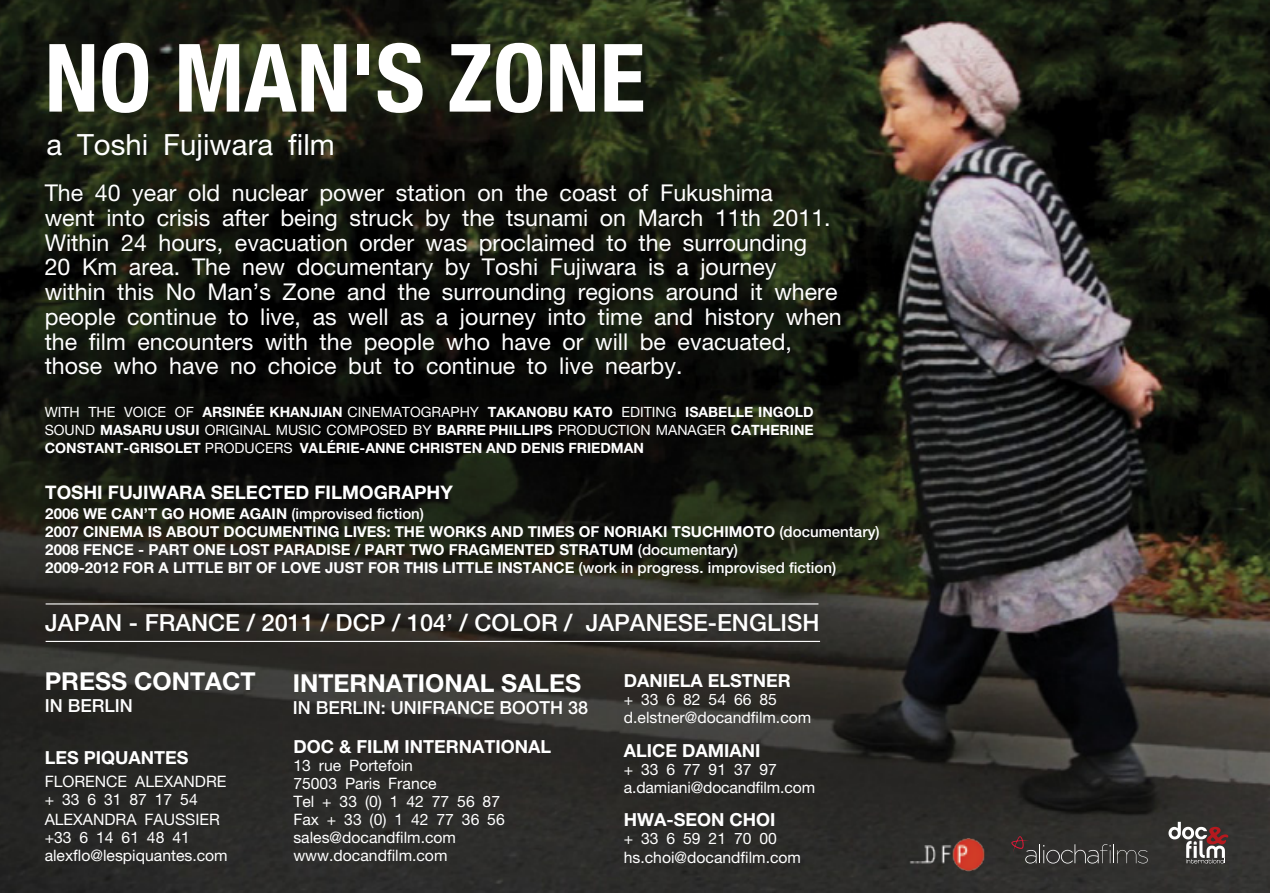
<style>
.page{position:relative;width:1270px;height:893px;background:#fff}
.page>*{position:absolute;margin:0;border:0;box-sizing:border-box;transform-origin:0 0}
.t1{font:700 condensed 94.5px "Helvetica Neue";color:#fff}
.t2{font:29.25px "Helvetica Neue";letter-spacing:.005em;color:#fff}
.t3{font:700 24.75px "Helvetica Neue";color:#fff}
.t4{font:500 23.62px "Helvetica Neue";color:#fff}
.t5{font:23.18px/24.8px "Helvetica Neue";color:#fff}
.t6{font:700 18.68px "Helvetica Neue";color:#fff}
.t7{font:700 18px "Helvetica Neue";color:#fff}
.t8{font:500 18px "Helvetica Neue";color:#fff}
.t9{font:15.75px/18px "Helvetica Neue";color:#fff}
.t10{font:700 15.08px/18px "Helvetica Neue";color:#fff}
.t11{font:700 14.17px/18px "Helvetica Neue";color:#fff;text-align:justify}
.t12{font:14.17px "Helvetica Neue";color:#fff}
.s1{font-weight:700}
.s2{font-weight:400}
.s3{font-weight:500}
</style>
<div class="page">
<img style="left:0;top:0;width:1269px;height:893px">
<img style="left:900px;top:833px;width:94px;height:42px">
<svg style="left:1011px;top:836px;width:136px;height:27px;background:#413e3c"></svg>
<svg style="left:1168px;top:822px;width:60px;height:41px"></svg>
<hr style="left:46px;top:603px;width:772px;height:1px;background:#fff">
<hr style="left:46px;top:641px;width:774px;height:1px;background:#fff">
<h1 class="t1" style="left:45px;top:21px;width:602px">NO MAN'S ZONE</h1>
<p class="t2" style="left:47px;top:127px;width:290px">a Toshi Fujiwara film</p>
<p class="t5" style="left:45px;top:180px;width:798px">The 40 year old nuclear power station on the coast of Fukushima<br>went into crisis after being struck by the tsunami on March 11th 2011.<br>Within 24 hours, evacuation order was proclaimed to the surrounding<br>20 Km area. The new documentary by Toshi Fujiwara is a journey within this No Man’s Zone and the surrounding regions around it where people continue to live, as well as a journey into time and history when the film encounters with the people who have or will be evacuated, those who have no choice but to continue to live nearby.</p>
<p class="t12" style="left:45px;top:403px;width:347px">with the voice of <span class="s1">ARSINÉE KHANJIAN</span> cinemat</p>
<p class="t11" style="left:45px;top:403px;width:770px;text-indent:365px"><span class="s2">ography</span> TAKANOBU KATO <span class="s2">editing</span> ISABELLE INGOLD <span class="s2">sound</span> MASARU USUI <span class="s2">original m usic composed by</span> BARRE PHILLIPS <span class="s2">production manager</span> CATHERINE CONSTANT-GRISOLET <span class="s2">producers</span> VALÉRIE-ANNE CHRISTEN AND DENIS FRIEDMAN</p>
<p class="t6" style="left:45px;top:481px;width:409px">TOSHI FUJIWARA SELECTED FILMOGRAPHY</p>
<p class="t10" style="left:45px;top:504px;width:835px">2006 WE CAN’T GO HOME AGAIN <span class="s3">(improvised fiction)<br></span>2007 CINEMA IS ABOUT DOCUMENTING LIVES: TH E WORKS AND TIMES OF NORIAKI TSUCHIMOTO <span class="s3">(documentary)<br></span>2008 FENCE - PART ONE LOST PARADISE / PART TWO FRAGMENTED STRATUM <span class="s3">(documentary)<br></span>2009-2012 FOR A LITTLE BIT OF LOVE JUST FOR TH IS LITTLE INSTANCE <span class="s3">(work in progress. improvised fiction)</span></p>
<p class="t4" style="left:45px;top:609px;width:775px">japan - france / 2011 / dcp / 104’ / Color / japanese-english</p>
<p class="t3" style="left:45px;top:666px;width:212px">PRESS CONTACT</p>
<p class="t8" style="left:45px;top:695px;width:90px">in berlin</p>
<p class="t7" style="left:45px;top:747px;width:145px">LES PIQUANTES</p>
<p class="t9" style="left:45px;top:772px;width:183px">Florence Alexandre + 33 6 31 87 17 54</p>
<p class="t9" style="left:45px;top:810px;width:184px">Alexandra Faussier +33 6 14 61 48 41 alexflo@lespiquantes.com</p>
<p class="t3" style="left:293px;top:667px;width:290px">INTERNATIONAL SALES</p>
<p class="t8" style="left:293px;top:697px;width:297px">in berlin: unifrance booth 38</p>
<p class="t7" style="left:293px;top:736px;width:259px">DOC &amp; FILM INTERNATIONAL</p>
<p class="t9" style="left:293px;top:756px;width:213px">13 rue Portefoin<br>75003 Paris France<br>Tel + 33 (0) 1 42 77 56 87<br>Fax + 33 (0) 1 42 77 36 56 sales@docandfilm.com www.docandfilm.com</p>
<p class="t7" style="left:623px;top:669px;width:169px">DANIELA ELSTNER</p>
<p class="t9" style="left:623px;top:690px;width:189px">+ 33 6 82 54 66 85 d.elstner@docandfilm.com</p>
<p class="t7" style="left:623px;top:739px;width:138px">ALICE DAMIANI</p>
<p class="t9" style="left:623px;top:760px;width:193px">+ 33 6 77 91 37 97 a.damiani@docandfilm.com</p>
<p class="t7" style="left:623px;top:809px;width:153px">HWA-SEON CH OI</p>
<p class="t9" style="left:623px;top:830px;width:179px">+ 33 6 59 21 70 00 hs.choi@docandfilm.com</p>
</div>
